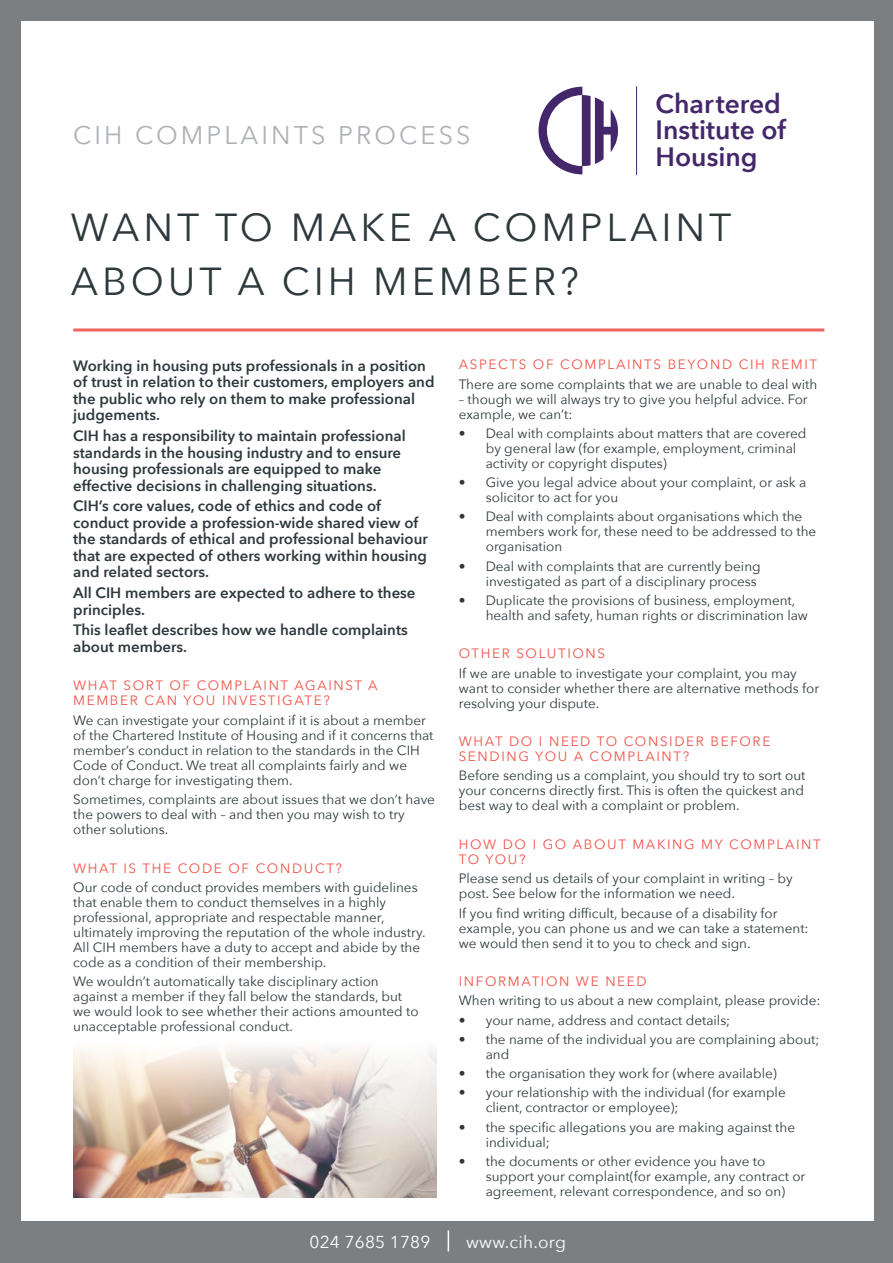
<style>
.page{position:relative;width:893px;height:1263px;background:#7b7f82}
.page>*{position:absolute;margin:0;border:0;box-sizing:border-box;transform-origin:0 0}
.t1{font:39px/54px "Avenir Next";letter-spacing:.1em;color:#2e393d}
.t2{font:600 26.4px/26.5px "Avenir Next";color:#44276a}
.t3{font:25.5px "Avenir Next";letter-spacing:.12em;color:#aeb1b6}
.t4{font:17.25px "Avenir Next";letter-spacing:.01em;color:#fff}
.t5{font:600 15px/16.5px "Avenir Next";color:#2e393d}
.t6{font:13.5px/15px "Avenir Next";color:#2e393d}
.t7{font:13.5px/15px "Avenir Next";letter-spacing:.12em;color:#f05349}
</style>
<div class="page">
<div style="left:21px;top:21px;width:853px;height:1200px;background:#fff"></div>
<svg style="left:448px;top:1230px;width:1px;height:21px"></svg>
<hr style="left:73px;top:328px;width:751px;height:3px;background:#f1645d">
<img style="left:73px;top:1047px;width:363px;height:150px">
<svg style="left:539px;top:87px;width:79px;height:87px"></svg>
<hr style="left:636px;top:86px;width:1px;height:89px;background:#44276a">
<h3 class="t3" style="left:73px;top:113px;width:399px">CIH COMPLAINTS PROCESS</h3>
<h2 class="t2" style="left:656px;top:90px;width:132px">Chartered<br>Institute of<br>Housing</h2>
<h1 class="t1" style="left:71px;top:199px;width:662px">WANT TO MAKE A COMPLAINT<br>ABOUT A CIH MEMBER?</h1>
<p class="t5" style="left:73px;top:357px;width:363px">Working in housing puts professionals in a position of trust in relation to their customers, employers and the public who rely on them to make professional judgements.</p>
<p class="t5" style="left:73px;top:427px;width:334px">CIH has a responsibility to maintain professional standards in the housing industry and to ensure housing professionals are equipped to make effective decisions in challenging situations.</p>
<p class="t5" style="left:73px;top:498px;width:356px">CIH’s core values, code of ethics and code of conduct provide a profession-wide shared view of the standards of ethical and professional behaviour that are expected of others working within housing and related sectors.</p>
<p class="t5" style="left:73px;top:584px;width:344px">All CIH members are expected to adhere to these principles.</p>
<p class="t5" style="left:73px;top:622px;width:336px">This leaflet describes how we handle complaints about members.</p>
<p class="t7" style="left:73px;top:678px;width:306px">WHAT SORT OF COMPLAINT AGAINST A<br>MEMBER CAN YOU INVESTIGATE?</p>
<p class="t6" style="left:73px;top:712px;width:362px">We can investigate your complaint if it is about a member of the Chartered Institute of Housing and if it concerns that member’s conduct in relation to the standards in the CIH Code of Conduct. We treat all complaints fairly and we don’t charge for investigating them.</p>
<p class="t6" style="left:73px;top:791px;width:363px">Sometimes, complaints are about issues that we don’t have the powers to deal with – and then you may wish to try other solutions.</p>
<p class="t7" style="left:73px;top:860px;width:270px">WHAT IS THE CODE OF CONDUCT?</p>
<p class="t6" style="left:73px;top:879px;width:354px">Our code of conduct provides members with guidelines that enable them to conduct themselves in a highly professional, appropriate and respectable manner, ultimately improving the reputation of the whole industry.<br>All CIH members have a duty to accept and abide by the code as a condition of their membership.</p>
<p class="t6" style="left:73px;top:973px;width:347px">We wouldn’t automatically take disciplinary action against a member if they fall below the standards, but we would look to see whether their actions amounted to unacceptable professional conduct.</p>
<p class="t7" style="left:459px;top:357px;width:360px">ASPECTS OF COMPLAINTS BEYOND CIH REMIT</p>
<p class="t6" style="left:459px;top:376px;width:360px">There are some complaints that we are unable to deal with</p>
<p class="t6" style="left:459px;top:391px;width:351px">– though we will always try to give you helpful advice. For example, we can’t:</p>
<p class="t6" style="left:486px;top:425px;width:322px;text-indent:-27px">• Deal with complaints about matters that are covered by general law (for example, employment, criminal activity or copyright disputes)</p>
<p class="t6" style="left:486px;top:474px;width:322px;text-indent:-27px">• Give you legal advice about your complaint, or ask a solicitor to act for you</p>
<p class="t6" style="left:486px;top:509px;width:332px;text-indent:-27px">• Deal with complaints about organisations which the members work for, these need to be addressed to the organisation</p>
<p class="t6" style="left:459px;top:558px;width:303px;text-align:right">• Deal with complaints that are currently being investigated as part of a disciplinary process</p>
<p class="t6" style="left:486px;top:592px;width:324px;text-indent:-27px">• Duplicate the provisions of business, employment, health and safety, human rights or discrimination law</p>
<p class="t7" style="left:459px;top:646px;width:148px">OTHER SOLUTIONS</p>
<p class="t6" style="left:459px;top:665px;width:362px">If we are unable to investigate your complaint, you may want to consider whether there are alternative methods for resolving your dispute.</p>
<p class="t7" style="left:459px;top:733px;width:313px">WHAT DO I NEED TO CONSIDER BEFORE<br>SENDING YOU A COMPLAINT?</p>
<p class="t6" style="left:459px;top:768px;width:348px;text-align:justify">Before sending us a complaint, you should try to sort out your concerns directly first. This is often the quickest and best way to deal with a complaint or problem.</p>
<p class="t7" style="left:459px;top:836px;width:364px">HOW DO I GO ABOUT MAKING MY COMPLAINT<br>TO YOU?</p>
<p class="t6" style="left:459px;top:870px;width:335px">Please send us details of your complaint in writing – by post. See below for the information we need.</p>
<p class="t6" style="left:459px;top:905px;width:351px">If you find writing difficult, because of a disability for example, you can phone us and we can take a statement: we would then send it to you to check and sign.</p>
<p class="t7" style="left:459px;top:973px;width:189px">INFORMATION WE NEED</p>
<p class="t6" style="left:459px;top:992px;width:363px">When writing to us about a new complaint, please provide:</p>
<p class="t6" style="left:459px;top:1012px;width:273px">• your name, address and contact details;</p>
<p class="t6" style="left:486px;top:1031px;width:335px;text-indent:-27px">• the name of the individual you are complaining about; and</p>
<p class="t6" style="left:459px;top:1065px;width:320px">• the organisation they work for (where available)</p>
<p class="t6" style="left:486px;top:1084px;width:301px;text-indent:-27px">• your relationship with the individual (for example client, contractor or employee);</p>
<p class="t6" style="left:486px;top:1119px;width:311px;text-indent:-27px">• the specific allegations you are making against the individual;</p>
<p class="t6" style="left:486px;top:1153px;width:321px;text-indent:-27px">• the documents or other evidence you have to support your complaint(for example, any contract or agreement, relevant correspondence, and so on)</p>
<p class="t4" style="left:310px;top:1227px;width:122px">024 7685 1789</p>
<p class="t4" style="left:466px;top:1227px;width:101px">www.cih.org</p>
</div>
